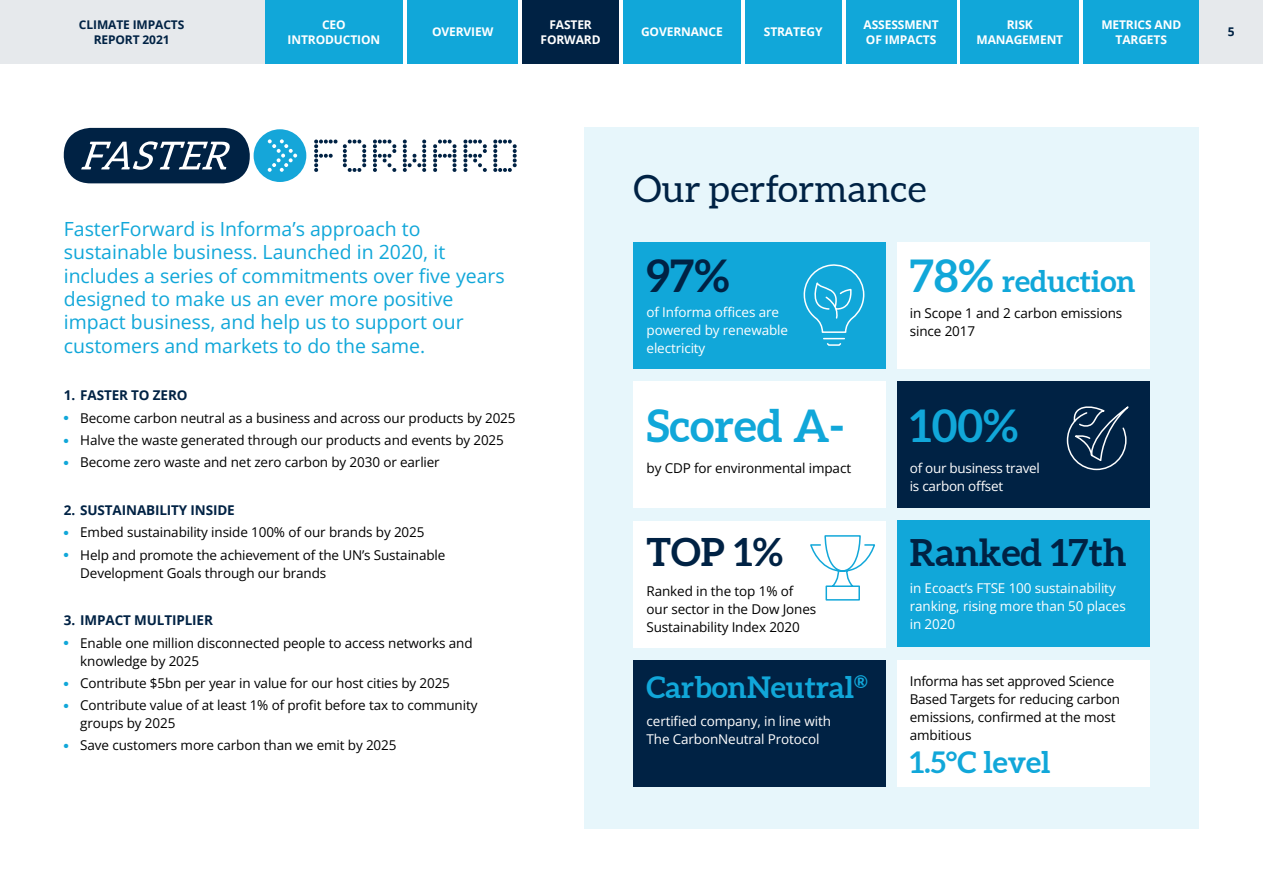
<style>
.page{position:relative;width:1263px;height:893px;background:#fff}
.page>*{position:absolute;margin:0;border:0;box-sizing:border-box;transform-origin:0 0}
.t1{font:700 45.15px "Aleo";color:#11a7d9}
.t2{font:700 45.15px "Aleo";color:#024}
.t3{font:700 39px "Aleo";color:#024}
.t4{font:37.5px "Aleo";color:#024}
.t5{font:700 37.5px "Aleo";color:#024}
.t6{font:700 30px "Aleo";color:#11a7d9}
.t7{font:19.5px/23.4px "Open Sans";color:#11a7d9}
.t8{font:13.5px/18px "Open Sans";letter-spacing:-.01em;color:#000}
.t9{font:13.5px/18px "Open Sans";letter-spacing:-.01em;color:#fff}
.t10{font:700 13.5px "Open Sans";letter-spacing:-.01em;color:#024}
.t11{font:700 12px/14.4px "Open Sans";letter-spacing:-.01em;color:#fff;text-align:center}
.t12{font:700 12px/14.4px "Open Sans";letter-spacing:-.01em;color:#024;text-align:center}
.t13{font:6px "Zapf Dingbats ITC";color:#11a7d9}
.s1{font-size:45.15px}
</style>
<div class="page">
<div style="left:585px;top:128px;width:614px;height:701px;background:#e7f6fb"></div>
<div style="left:897px;top:660px;width:252px;height:127px;background:#fff"></div>
<div style="left:1083px;top:0;width:116px;height:64px;background:#11a7d9"></div>
<div style="left:1199px;top:0;width:64px;height:64px;background:#e6e9ec"></div>
<div style="left:265px;top:0;width:138px;height:64px;background:#11a7d9"></div>
<div style="left:0;top:0;width:265px;height:64px;background:#e6e9ec"></div>
<div style="left:897px;top:242px;width:252px;height:127px;background:#fff"></div>
<div style="left:634px;top:382px;width:252px;height:126px;background:#fff"></div>
<div style="left:634px;top:521px;width:252px;height:126px;background:#fff"></div>
<div style="left:407px;top:0;width:111px;height:64px;background:#11a7d9"></div>
<svg style="left:314px;top:140px;width:52px;height:32px"></svg>
<svg style="left:373px;top:140px;width:23px;height:32px"></svg>
<svg style="left:403px;top:140px;width:23px;height:32px"></svg>
<svg style="left:433px;top:140px;width:23px;height:32px"></svg>
<svg style="left:463px;top:140px;width:24px;height:32px"></svg>
<svg style="left:493px;top:140px;width:24px;height:32px"></svg>
<div style="left:253px;top:129px;width:53px;height:53px;background:#15a6d9;border-radius:50%"></div>
<div style="left:64px;top:128px;width:186px;height:55px;background:#024;border-radius:27px"></div>
<svg style="left:268px;top:139px;width:29px;height:33px"></svg>
<svg style="left:81px;top:141px;width:149px;height:29px"></svg>
<div style="left:745px;top:0;width:97px;height:64px;background:#11a7d9"></div>
<div style="left:846px;top:0;width:110px;height:64px;background:#11a7d9"></div>
<div style="left:623px;top:0;width:117px;height:64px;background:#11a7d9"></div>
<div style="left:961px;top:0;width:118px;height:64px;background:#11a7d9"></div>
<div style="left:522px;top:0;width:97px;height:64px;background:#024"></div>
<div style="left:634px;top:242px;width:252px;height:127px;background:#11a7d9"></div>
<svg style="left:803px;top:264px;width:62px;height:82px"></svg>
<svg style="left:810px;top:536px;width:65px;height:65px"></svg>
<div style="left:897px;top:382px;width:252px;height:126px;background:#024"></div>
<div style="left:897px;top:520px;width:252px;height:127px;background:#11a7d9"></div>
<svg style="left:1066px;top:406px;width:63px;height:65px"></svg>
<div style="left:634px;top:660px;width:252px;height:127px;background:#024"></div>
<p class="t12" style="left:79px;top:17px;width:107px">CLIMATE IMPACTS<br>REPORT 2021</p>
<p class="t11" style="left:288px;top:17px;width:94px">CEO<br>INTRODUCTION</p>
<p class="t11" style="left:432px;top:25px;width:63px">OVERVIEW</p>
<p class="t11" style="left:541px;top:17px;width:62px">FASTER<br>FORWARD</p>
<p class="t11" style="left:1101px;top:17px;width:81px">METRICS AND<br>TARGETS</p>
<p class="t11" style="left:641px;top:25px;width:83px">GOVERNANCE</p>
<p class="t11" style="left:976px;top:17px;width:88px">RISK<br>MANAGEMENT</p>
<p class="t11" style="left:764px;top:25px;width:60px">STRATEGY</p>
<p class="t11" style="left:864px;top:17px;width:77px;text-align:left">ASSESSMENT<br>OF IMPACTS</p>
<p class="t12" style="left:1228px;top:25px;width:8px">5</p>
<p class="t7" style="left:64px;top:216px;width:358px">FasterForward is Informa’s approach to</p>
<p class="t7" style="left:64px;top:240px;width:443px">sustainable business. Launched in 2020, it includes a series of commitments over five years</p>
<h3 class="t7" style="left:64px;top:287px;width:402px">designed to make us an ever more positive impact business, and help us to support our customers and markets to do the same.</h3>
<p class="t10" style="left:64px;top:386px;width:125px">1. FASTER TO ZERO</p>
<p class="t13" style="left:64px;top:416px;width:6px">●</p>
<p class="t8" style="left:80px;top:408px;width:437px">Become carbon neutral as a business and across our products by 2025</p>
<p class="t13" style="left:64px;top:438px;width:6px">●</p>
<p class="t8" style="left:80px;top:431px;width:425px">Halve the waste generated through our products and events by 2025</p>
<p class="t13" style="left:64px;top:460px;width:6px">●</p>
<p class="t8" style="left:80px;top:453px;width:361px">Become zero waste and net zero carbon by 2030 or earlier</p>
<p class="t10" style="left:64px;top:501px;width:173px">2. SUSTAINABILITY INSIDE</p>
<p class="t13" style="left:64px;top:530px;width:6px">●</p>
<p class="t8" style="left:80px;top:523px;width:346px">Embed sustainability inside 100% of our brands by 2025</p>
<p class="t13" style="left:64px;top:552px;width:6px">●</p>
<p class="t8" style="left:80px;top:545px;width:367px">Help and promote the achievement of the UN’s Sustainable<br>Development Goals through our brands</p>
<p class="t10" style="left:64px;top:611px;width:151px">3. IMPACT MULTIPLIER</p>
<p class="t13" style="left:64px;top:640px;width:6px">●</p>
<p class="t8" style="left:80px;top:633px;width:394px">Enable one million disconnected people to access networks and</p>
<p class="t8" style="left:80px;top:651px;width:120px">knowledge by 2025</p>
<p class="t13" style="left:64px;top:681px;width:6px">●</p>
<p class="t8" style="left:80px;top:674px;width:371px">Contribute $5bn per year in value for our host cities by 2025</p>
<p class="t13" style="left:64px;top:703px;width:6px">●</p>
<p class="t8" style="left:80px;top:696px;width:399px">Contribute value of at least 1% of profit before tax to community groups by 2025</p>
<p class="t13" style="left:64px;top:743px;width:6px">●</p>
<p class="t8" style="left:80px;top:736px;width:318px">Save customers more carbon than we emit by 2025</p>
<p class="t4" style="left:634px;top:167px;width:295px">Our performance</p>
<p class="t2" style="left:646px;top:248px;width:84px">97%</p>
<p class="t9" style="left:646px;top:303px;width:143px">of Informa offices are powered by renewable electricity</p>
<p class="t1" style="left:647px;top:398px;width:199px">Scored A-</p>
<p class="t8" style="left:646px;top:459px;width:206px">by CDP for environmental impact</p>
<p class="t3" style="left:646px;top:528px;width:138px">TOP 1%</p>
<p class="t8" style="left:646px;top:582px;width:171px">Ranked in the top 1% of our sector in the Dow Jones<br>Sustainability Index 2020</p>
<p class="t6" style="left:646px;top:669px;width:223px">CarbonNeutral<sup>®</sup></p>
<p class="t9" style="left:646px;top:712px;width:186px">certified company, in line with<br>The CarbonNeutral Protocol</p>
<p class="t6" style="left:910px;top:263px;width:227px"><span class="s1">78%</span> reduction</p>
<p class="t8" style="left:910px;top:304px;width:214px">in Scope 1 and 2 carbon emissions since 2017</p>
<p class="t1" style="left:910px;top:398px;width:110px">100%</p>
<p class="t9" style="left:910px;top:459px;width:132px">of our business travel is carbon offset</p>
<p class="t5" style="left:910px;top:530px;width:218px">Ranked 17th</p>
<p class="t9" style="left:910px;top:579px;width:217px">in Ecoact’s FTSE 100 sustainability ranking, rising more than 50 places in 2020</p>
<p class="t8" style="left:910px;top:671px;width:212px">Informa has set approved Science<br>Based Targets for reducing carbon</p>
<p class="t8" style="left:910px;top:707px;width:207px">emissions, confirmed at the most</p>
<p class="t8" style="left:910px;top:725px;width:63px">ambitious</p>
<p class="t6" style="left:910px;top:744px;width:142px">1.5°C level</p>
</div>
